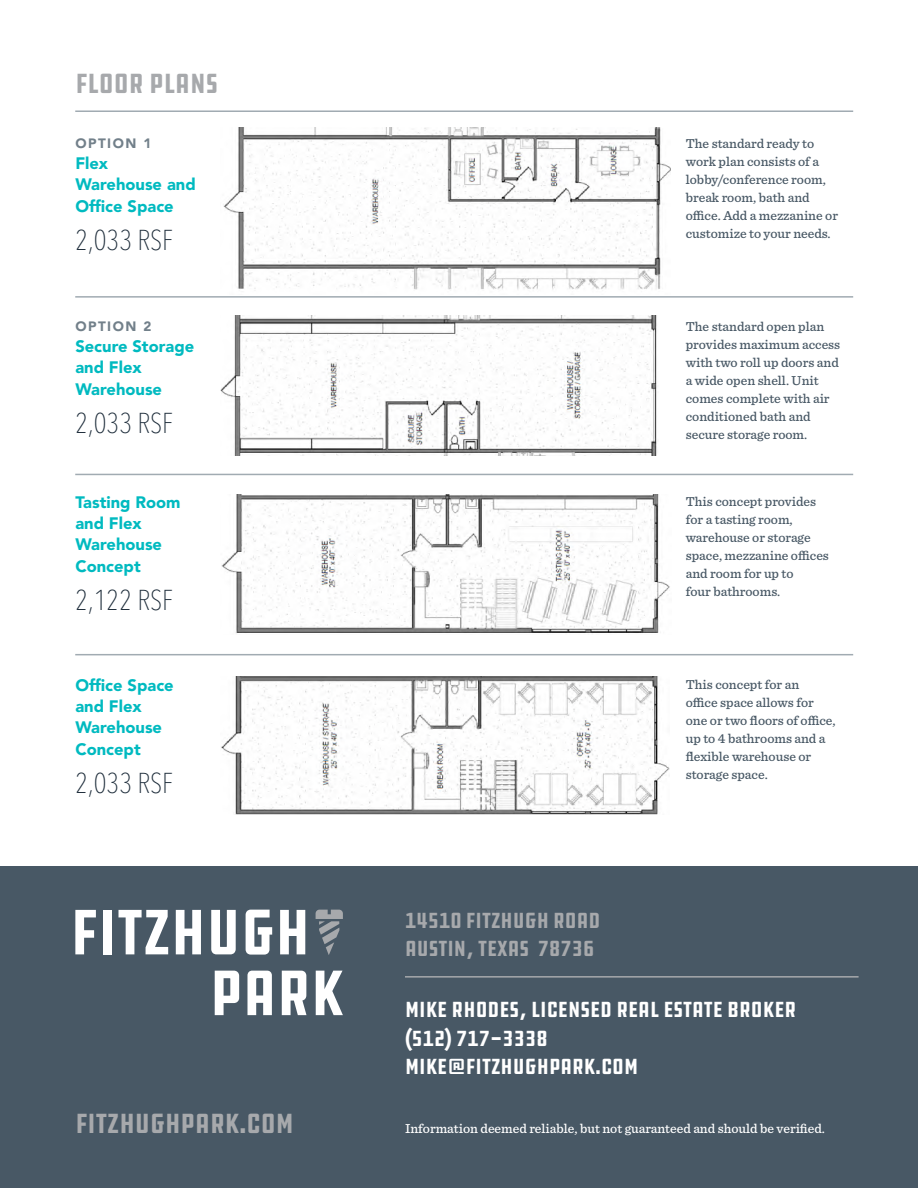
<style>
.page{position:relative;width:918px;height:1188px;background:#fff}
.page>*{position:absolute;margin:0;border:0;box-sizing:border-box;transform-origin:0 0}
.t1{font:100 condensed 28.5px "Avenir Next LT Pro";color:#1c2b39}
.t2{font:condensed 28.5px "DDC Hardware";color:#a7a9ac}
.t3{font:condensed 22.5px/28.5px "DDC Hardware";color:#fff}
.t4{font:condensed 22.5px/28.5px "DDC Hardware";color:#a7a9ac}
.t5{font:900 16.5px/21px "Avenir LT Std";color:#00bac0}
.t6{font:500 13.5px/18px "Sentinel";color:#485865}
.t7{font:500 13.5px "Sentinel";color:#fff}
.t8{font:900 13.5px "Avenir LT Std";letter-spacing:.11em;color:#72808a}
</style>
<div class="page">
<img style="left:221px;top:676px;width:448px;height:139px">
<img style="left:221px;top:494px;width:449px;height:140px">
<hr style="left:75px;top:474px;width:778px;height:1px;background:#a1abb2">
<hr style="left:75px;top:654px;width:778px;height:1px;background:#a1abb2">
<div style="left:0;top:866px;width:918px;height:322px;background:#485865"></div>
<svg style="left:75px;top:910px;width:21px;height:44px"></svg>
<div style="left:103px;top:910px;width:9px;height:44px;background:#fff"></div>
<svg style="left:119px;top:910px;width:49px;height:44px"></svg>
<svg style="left:176px;top:910px;width:25px;height:44px"></svg>
<svg style="left:211px;top:910px;width:25px;height:44px"></svg>
<svg style="left:246px;top:910px;width:26px;height:45px"></svg>
<svg style="left:280px;top:910px;width:25px;height:44px"></svg>
<svg style="left:215px;top:971px;width:24px;height:44px"></svg>
<svg style="left:247px;top:971px;width:25px;height:44px"></svg>
<svg style="left:282px;top:971px;width:24px;height:44px"></svg>
<svg style="left:316px;top:971px;width:27px;height:44px"></svg>
<svg style="left:316px;top:910px;width:27px;height:45px"></svg>
<img style="left:223px;top:127px;width:447px;height:163px">
<img style="left:221px;top:316px;width:436px;height:139px">
<hr style="left:75px;top:110px;width:778px;height:2px;background:#a1abb2">
<hr style="left:75px;top:296px;width:778px;height:2px;background:#a1abb2">
<hr style="left:405px;top:976px;width:454px;height:2px;background:#a7a9ac">
<h1 class="t2" style="left:75px;top:66px;width:144px">FLOOR PLANS</h1>
<p class="t8" style="left:75px;top:135px;width:78px">OPTION 1</p>
<p class="t5" style="left:75px;top:152px;width:122px">Flex<br>Warehouse and</p>
<p class="t5" style="left:75px;top:196px;width:100px">Office Space</p>
<h1 class="t1" style="left:75px;top:223px;width:99px">2,033 RSF</h1>
<p class="t8" style="left:75px;top:318px;width:78px">OPTION 2</p>
<p class="t5" style="left:75px;top:335px;width:120px">Secure Storage and Flex</p>
<p class="t5" style="left:75px;top:379px;width:88px">Warehouse</p>
<h1 class="t1" style="left:75px;top:406px;width:99px">2,033 RSF</h1>
<p class="t5" style="left:75px;top:492px;width:107px">Tasting Room and Flex<br>Warehouse</p>
<p class="t5" style="left:75px;top:556px;width:67px">Concept</p>
<h1 class="t1" style="left:75px;top:583px;width:99px">2,122 RSF</h1>
<p class="t5" style="left:75px;top:675px;width:100px">Office Space and Flex<br>Warehouse</p>
<p class="t5" style="left:75px;top:739px;width:67px">Concept</p>
<h1 class="t1" style="left:75px;top:766px;width:99px">2,033 RSF</h1>
<h1 class="t2" style="left:75px;top:1106px;width:220px">FITZHUGHPARK.COM</h1>
<p class="t6" style="left:686px;top:134px;width:154px">The standard ready to work plan consists of a lobby/conference room, break room, bath and office. Add a mezzanine or customize to your needs.</p>
<p class="t6" style="left:686px;top:317px;width:156px">The standard open plan provides maximum access with two roll up doors and a wide open shell. Unit comes complete with air conditioned bath and secure storage room.</p>
<p class="t6" style="left:686px;top:492px;width:145px">This concept provides for a tasting room, warehouse or storage space, mezzanine offices and room for up to<br>four bathrooms.</p>
<h2 class="t4" style="left:405px;top:906px;width:197px">14510 FITZHUGH ROAD<br>AUSTIN, TEXAS 78736</h2>
<p class="t6" style="left:686px;top:675px;width:151px">This concept for an<br>office space allows for one or two floors of office, up to 4 bathrooms and a flexible warehouse or storage space.</p>
<h2 class="t3" style="left:405px;top:996px;width:393px">MIKE RHODES, LICENSED REAL ESTATE BROKER (512) 717-3338<br>MIKE@FITZHUGHPARK.COM</h2>
<p class="t7" style="left:405px;top:1118px;width:422px">Information deemed reliable, but not guaranteed and should be verified.</p>
</div>
